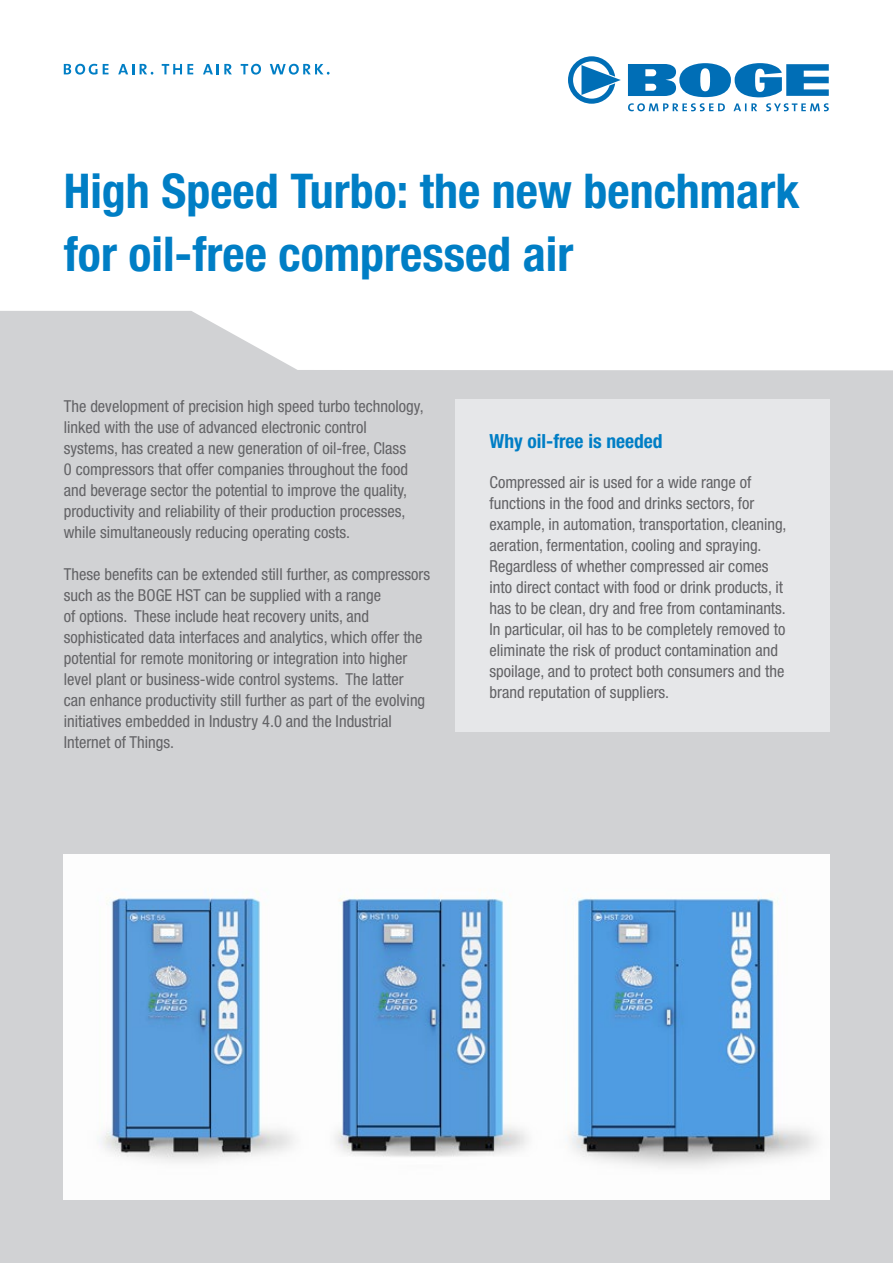
<style>
.page{position:relative;width:893px;height:1263px;background:#fff}
.page>*{position:absolute;margin:0;border:0;box-sizing:border-box;transform-origin:0 0}
.t1{font:700 condensed 48px/63px "Helvetica Neue LT Std";color:#007ec5}
.Body_sub_headers{font:700 condensed 19.5px "Helvetica Neue LT Std";color:#007ec5}
.body{font:condensed 16.5px/21px "Helvetica Neue LT Std";color:#636366}
</style>
<div class="page">
<div style="left:0;top:627px;width:893px;height:636px;background:#d1d2d4"></div>
<svg style="left:0;top:311px;width:893px;height:316px;fill:#d1d2d4"></svg>
<svg style="left:568px;top:56px;width:53px;height:48px"></svg>
<svg style="left:628px;top:103px;width:201px;height:8px"></svg>
<svg style="left:628px;top:63px;width:201px;height:34px"></svg>
<svg style="left:64px;top:64px;width:45px;height:11px"></svg>
<svg style="left:118px;top:64px;width:16px;height:10px"></svg>
<svg style="left:140px;top:64px;width:13px;height:11px"></svg>
<svg style="left:162px;top:64px;width:31px;height:10px"></svg>
<svg style="left:203px;top:64px;width:29px;height:10px"></svg>
<svg style="left:241px;top:64px;width:20px;height:11px"></svg>
<svg style="left:270px;top:64px;width:60px;height:11px"></svg>
<div style="left:455px;top:400px;width:375px;height:332px;background:#e6e7e9"></div>
<img style="left:64px;top:854px;width:765px;height:345px">
<h1 class="t1" style="left:64px;top:159px;width:737px">High Speed Turbo: the new benchmark for oil-free compressed air</h1>
<p class="body" style="left:64px;top:395px;width:361px">The development of precision high speed turbo technology, linked with the use of advanced electronic control systems, has created a new generation of oil-free, Class<br>0 compressors that offer companies throughout the food and beverage sector the potential to improve the quality, productivity and reliability of their production processes, while simultaneously reducing operating costs.</p>
<p class="body" style="left:64px;top:563px;width:368px">These benefits can be extended still further, as compressors such as the BOGE HST can be supplied with a range<br>of options. These include heat recovery units, and sophisticated data interfaces and analytics, which offer the potential for remote monitoring or integration into higher level plant or business-wide control systems. The latter<br>can enhance productivity still further as part of the evolving initiatives embedded in Industry 4.0 and the Industrial Internet of Things.</p>
<p class="Body_sub_headers" style="left:489px;top:429px;width:175px">Why oil-free is needed</p>
<p class="body" style="left:489px;top:472px;width:299px">Compressed air is used for a wide range of functions in the food and drinks sectors, for example, in automation, transportation, cleaning, aeration, fermentation, cooling and spraying.<br>Regardless of whether compressed air comes into direct contact with food or drink products, it has to be clean, dry and free from contaminants.<br>In particular, oil has to be completely removed to eliminate the risk of product contamination and spoilage, and to protect both consumers and the brand reputation of suppliers.</p>
</div>
